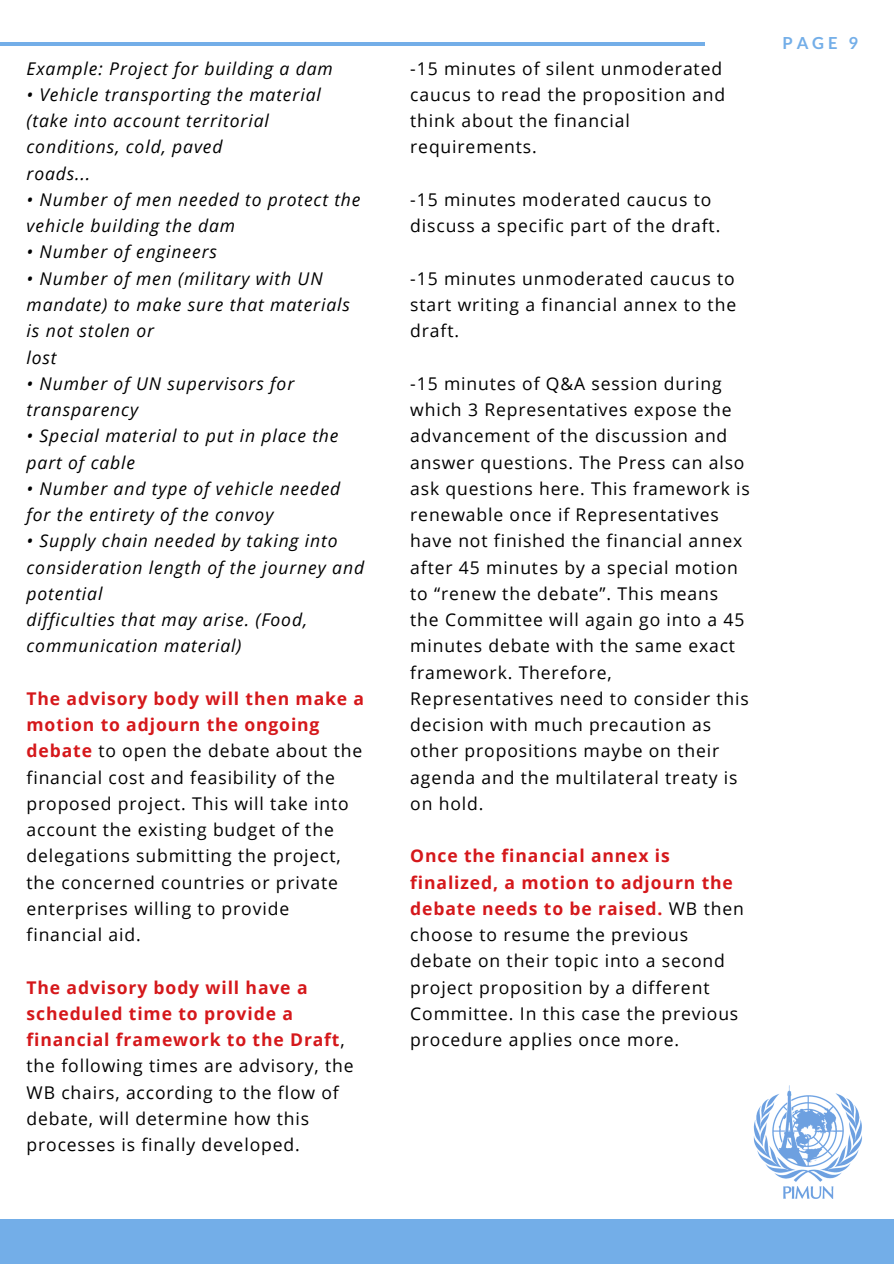
<style>
.page{position:relative;width:894px;height:1264px;background:#fff}
.page>*{position:absolute;margin:0;border:0;box-sizing:border-box;transform-origin:0 0}
.t1{font:17.55px/26.2px "Open Sans";letter-spacing:.05em;color:#000}
.t2{font:italic 17.55px/26.2px "Open Sans";letter-spacing:.05em;color:#000}
.t3{font:700 16.5px "Lato";color:#73aee8}
.s1{font-weight:700;color:#d5181b}
</style>
<div class="page">
<hr style="left:0;top:42px;width:704px;height:3px;background:#73aee8">
<div style="left:0;top:1219px;width:893px;height:44px;background:#73aee8"></div>
<img style="left:753px;top:1085px;width:109px;height:113px">
<p class="t2" style="left:27px;top:55px;width:308px">Example: Project for building a dam</p>
<p class="t2" style="left:27px;top:81px;width:296px">• Vehicle transporting the material (take into account territorial conditions, cold, paved<br>roads...</p>
<p class="t2" style="left:27px;top:186px;width:335px">• Number of men needed to protect the vehicle building the dam</p>
<p class="t2" style="left:27px;top:238px;width:192px">• Number of engineers</p>
<p class="t2" style="left:27px;top:265px;width:325px">• Number of men (military with UN mandate) to make sure that materials is not stolen or<br>lost</p>
<p class="t2" style="left:27px;top:370px;width:269px">• Number of UN supervisors for transparency</p>
<p class="t2" style="left:27px;top:422px;width:313px">• Special material to put in place the part of cable</p>
<p class="t2" style="left:27px;top:475px;width:315px">• Number and type of vehicle needed for the entirety of the convoy</p>
<p class="t2" style="left:27px;top:527px;width:339px">• Supply chain needed by taking into consideration length of the journey and potential<br>difficulties that may arise. (Food, communication material)</p>
<p class="t1" style="left:27px;top:685px;width:339px"><span class="s1">The advisory body will then make a motion to adjourn the ongoing debate</span> to open the debate about the financial cost and feasibility of the proposed project. This will take into account the existing budget of the delegations submitting the project, the concerned countries or private enterprises willing to provide financial aid.</p>
<p class="t1" style="left:27px;top:973px;width:328px"><span class="s1">The advisory body will have a scheduled time to provide a financial framework to the Draft</span>, the following times are advisory, the<br>WB chairs, according to the flow of debate, will determine how this processes is finally developed.</p>
<p class="t1" style="left:410px;top:55px;width:316px">-15 minutes of silent unmoderated caucus to read the proposition and think about the financial requirements.</p>
<p class="t1" style="left:410px;top:186px;width:311px">-15 minutes moderated caucus to discuss a specific part of the draft.</p>
<p class="t1" style="left:410px;top:265px;width:327px;text-align:justify">-15 minutes unmoderated caucus to start writing a financial annex to the draft.</p>
<p class="t1" style="left:410px;top:370px;width:341px">-15 minutes of Q&amp;A session during which 3 Representatives expose the advancement of the discussion and answer questions. The Press can also ask questions here. This framework is renewable once if Representatives have not finished the financial annex after 45 minutes by a special motion to “renew the debate”. This means the Committee will again go into a 45 minutes debate with the same exact framework. Therefore, Representatives need to consider this decision with much precaution as other propositions maybe on their agenda and the multilateral treaty is on hold.</p>
<p class="t1" style="left:410px;top:842px;width:335px"><span class="s1">Once the financial annex is finalized, a motion to adjourn the debate needs to be raised.</span> WB then choose to resume the previous debate on their topic into a second project proposition by a different<br>Committee. In this case the previous procedure applies once more.</p>
<p class="t3" style="left:782px;top:32px;width:77px">PAGE 9</p>
</div>
